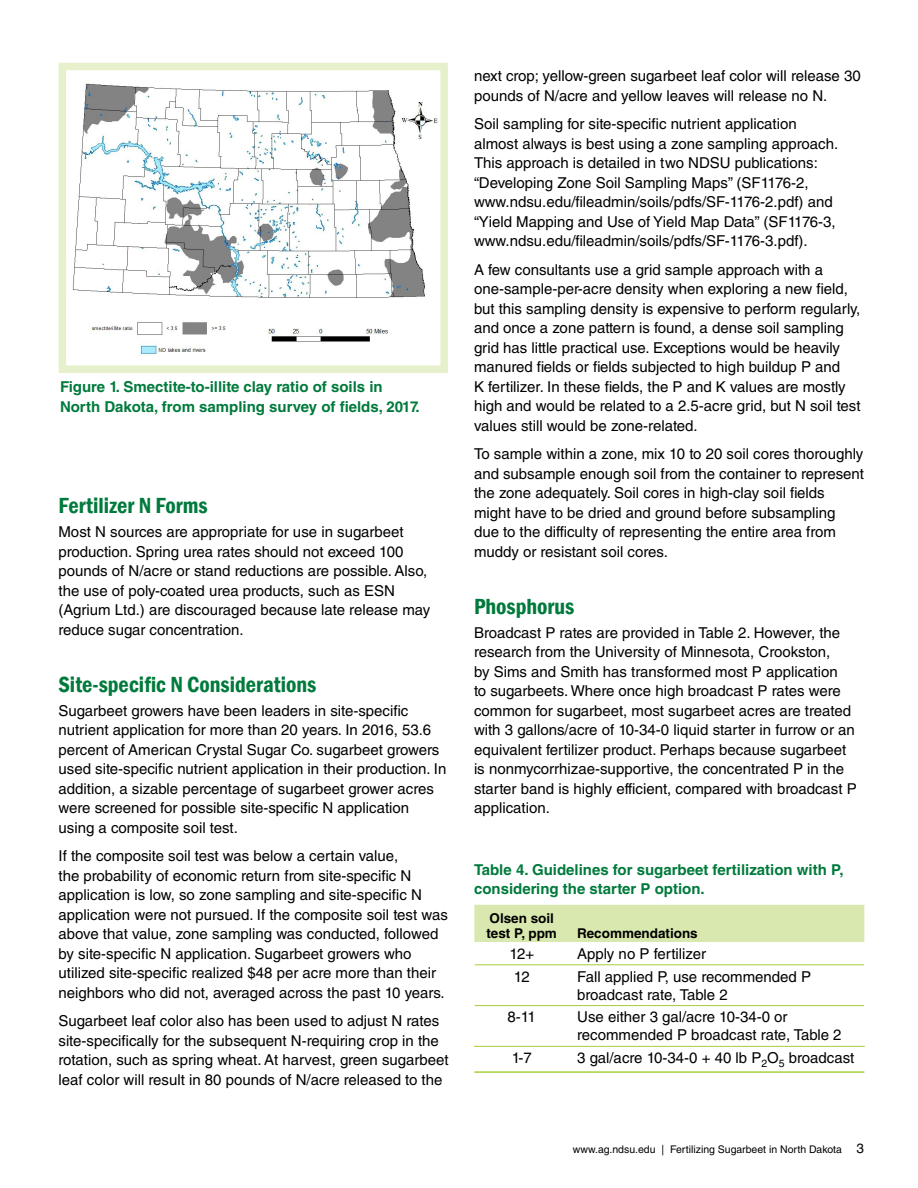
<style>
.page{position:relative;width:918px;height:1188px;background:#fff}
.page>*{position:absolute;margin:0;border:0;box-sizing:border-box;transform-origin:0 0}
.Subhead_1{font:600 condensed 22.5px "Franklin Gothic";color:#007a3c}
.Body_text{font:15px/19.5px "Helvetica LT Std";color:#000}
.Body_text-2{font:700 15px/19.5px "Helvetica LT Std";color:#007a3c}
.t1{font:700 13.5px/15px "Helvetica LT Std";color:#000}
.t2{font:10.5px "Helvetica LT Std";color:#000}
.s1{font-size:13.5px}
</style>
<div class="page">
<div style="left:474px;top:905px;width:390px;height:37px;background:#d9e8ae"></div>
<hr style="left:475px;top:964px;width:94px;height:1px;background:#a6ce39">
<hr style="left:569px;top:964px;width:295px;height:1px;background:#a6ce39">
<hr style="left:475px;top:1005px;width:94px;height:1px;background:#a6ce39">
<hr style="left:569px;top:1005px;width:295px;height:1px;background:#a6ce39">
<hr style="left:474px;top:1046px;width:95px;height:1px;background:#a6ce39">
<hr style="left:569px;top:1046px;width:296px;height:1px;background:#a6ce39">
<hr style="left:474px;top:1071px;width:95px;height:2px;background:#a6ce39">
<hr style="left:569px;top:1071px;width:295px;height:2px;background:#a6ce39">
<img style="left:72px;top:83px;width:366px;height:272px">
<div style="left:59px;top:63px;width:389px;height:310px;border:8px solid #e6f0cb"></div>
<p class="Body_text-2" style="left:60px;top:377px;width:361px">Figure 1. Smectite-to-illite clay ratio of soils in<br>North Dakota, from sampling survey of fields, 2017.</p>
<p class="Subhead_1" style="left:58px;top:491px;width:151px">Fertilizer N Forms</p>
<p class="Body_text" style="left:58px;top:522px;width:373px">Most N sources are appropriate for use in sugarbeet production. Spring urea rates should not exceed 100 pounds of N/acre or stand reductions are possible. Also, the use of poly-coated urea products, such as ESN (Agrium Ltd.) are discouraged because late release may reduce sugar concentration.</p>
<p class="Subhead_1" style="left:58px;top:669px;width:260px">Site-specific N Considerations</p>
<p class="Body_text" style="left:58px;top:701px;width:389px">Sugarbeet growers have been leaders in site-specific nutrient application for more than 20 years. In 2016, 53.6 percent of American Crystal Sugar Co. sugarbeet growers used site-specific nutrient application in their production. In addition, a sizable percentage of sugarbeet grower acres were screened for possible site-specific N application using a composite soil test.</p>
<p class="Body_text" style="left:58px;top:846px;width:391px">If the composite soil test was below a certain value,<br>the probability of economic return from site-specific N application is low, so zone sampling and site-specific N application were not pursued. If the composite soil test was above that value, zone sampling was conducted, followed by site-specific N application. Sugarbeet growers who utilized site-specific realized $48 per acre more than their neighbors who did not, averaged across the past 10 years.</p>
<p class="Body_text" style="left:58px;top:1011px;width:392px">Sugarbeet leaf color also has been used to adjust N rates site-specifically for the subsequent N-requiring crop in the rotation, such as spring wheat. At harvest, green sugarbeet leaf color will result in 80 pounds of N/acre released to the</p>
<p class="Body_text" style="left:474px;top:66px;width:388px">next crop; yellow-green sugarbeet leaf color will release 30 pounds of N/acre and yellow leaves will release no N.</p>
<p class="Body_text" style="left:474px;top:114px;width:366px">Soil sampling for site-specific nutrient application almost always is best using a zone sampling approach.<br>This approach is detailed in two NDSU publications: “Developing Zone Soil Sampling Maps” (SF1176-2, www.ndsu.edu/fileadmin/soils/pdfs/SF-1176-2.pdf) and “Yield Mapping and Use of Yield Map Data” (SF1176-3, www.ndsu.edu/fileadmin/soils/pdfs/SF-1176-3.pdf).</p>
<p class="Body_text" style="left:474px;top:260px;width:388px">A few consultants use a grid sample approach with a one-sample-per-acre density when exploring a new field, but this sampling density is expensive to perform regularly, and once a zone pattern is found, a dense soil sampling grid has little practical use. Exceptions would be heavily manured fields or fields subjected to high buildup P and<br>K fertilizer. In these fields, the P and K values are mostly high and would be related to a 2.5-acre grid, but N soil test values still would be zone-related.</p>
<p class="Body_text" style="left:474px;top:444px;width:392px">To sample within a zone, mix 10 to 20 soil cores thoroughly and subsample enough soil from the container to represent the zone adequately. Soil cores in high-clay soil fields might have to be dried and ground before subsampling due to the difficulty of representing the entire area from muddy or resistant soil cores.</p>
<p class="Subhead_1" style="left:474px;top:591px;width:102px">Phosphorus</p>
<p class="Body_text" style="left:474px;top:623px;width:384px">Broadcast P rates are provided in Table 2. However, the research from the University of Minnesota, Crookston,<br>by Sims and Smith has transformed most P application<br>to sugarbeets. Where once high broadcast P rates were common for sugarbeet, most sugarbeet acres are treated with 3 gallons/acre of 10-34-0 liquid starter in furrow or an equivalent fertilizer product. Perhaps because sugarbeet is nonmycorrhizae-supportive, the concentrated P in the starter band is highly efficient, compared with broadcast P application.</p>
<p class="Body_text-2" style="left:474px;top:860px;width:371px">Table 4. Guidelines for sugarbeet fertilization with P, considering the starter P option.</p>
<p class="t1" style="left:487px;top:910px;width:72px">Olsen soil test P, ppm</p>
<p class="t1" style="left:577px;top:925px;width:122px">Recommendations</p>
<p class="Body_text" style="left:509px;top:944px;width:26px">12+</p>
<p class="Body_text" style="left:577px;top:944px;width:130px">Apply no P fertilizer</p>
<p class="Body_text" style="left:514px;top:967px;width:18px">12</p>
<p class="Body_text" style="left:577px;top:967px;width:235px;line-height:18px">Fall applied P, use recommended P broadcast rate, Table 2</p>
<p class="Body_text" style="left:508px;top:1007px;width:30px">8-11</p>
<p class="Body_text" style="left:577px;top:1008px;width:266px;line-height:18px">Use either 3 gal/acre 10-34-0 or recommended P broadcast rate, Table 2</p>
<p class="Body_text" style="left:512px;top:1048px;width:21px">1-7</p>
<p class="Body_text" style="left:577px;top:1048px;width:279px">3 gal/acre 10-34-0 + 40 lb P<sub>2</sub>O<sub>5</sub> broadcast</p>
<p class="t2" style="left:573px;top:1143px;width:293px">www.ag.ndsu.edu | Fertilizing Sugarbeet in North Dakota <span class="s1">3</span></p>
</div>
